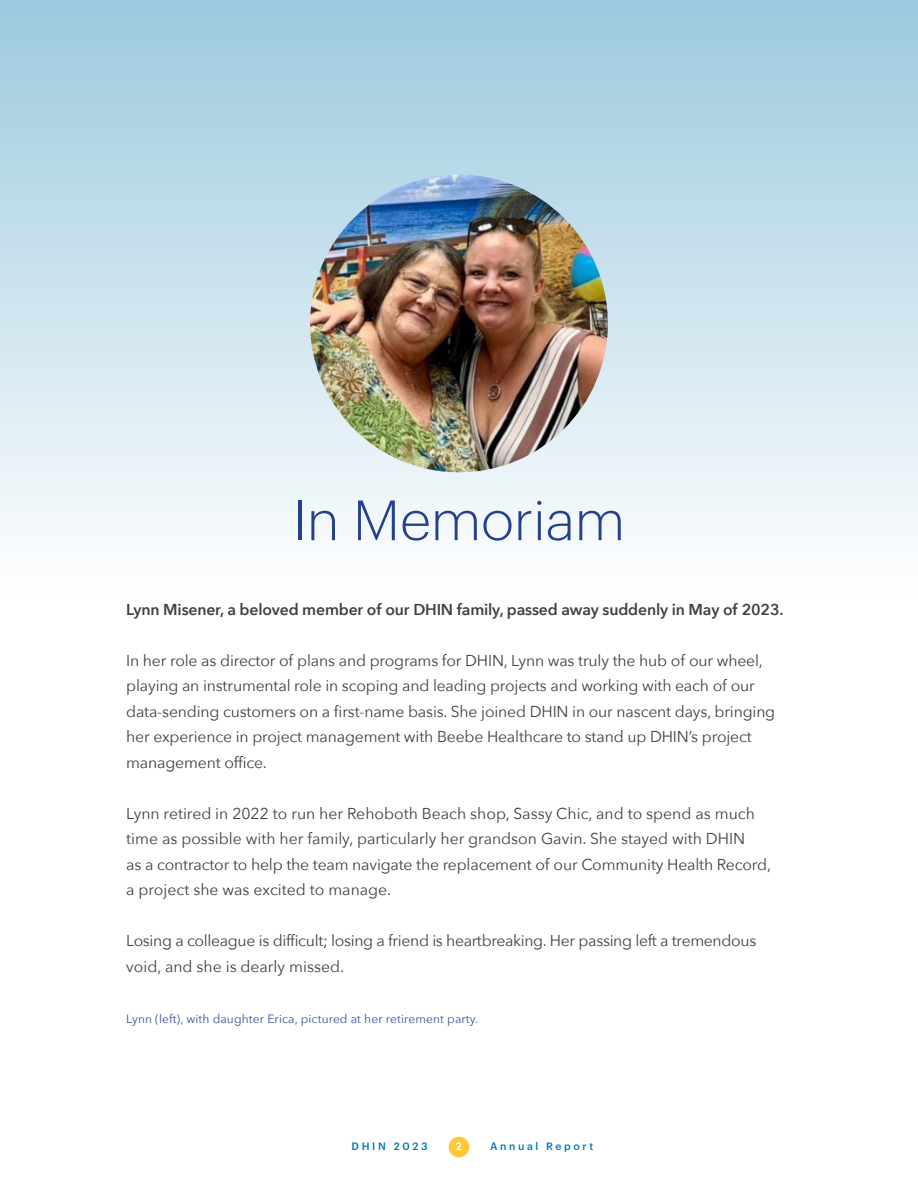
<style>
.page{position:relative;width:918px;height:1188px;background:#fff}
.page>*{position:absolute;margin:0;border:0;box-sizing:border-box;transform-origin:0 0}
.t1{font:300 55.5px "Graphik";color:#25408f}
.t2{font:15.75px/25.5px "Avenir Next";letter-spacing:-.01em;color:#414042}
.t3{font:600 15.75px "Avenir Next";letter-spacing:-.01em;color:#414042}
.t4{font:12px "Avenir Next";letter-spacing:.01em;color:#3b539a}
.t5{font:500 10.5px "Graphik";letter-spacing:.25em;color:#0377ad}
.t6{font:500 10.5px "Graphik";color:#fff}
</style>
<div class="page">
<div style="left:449px;top:1137px;width:20px;height:20px;background:#ffc83b;border-radius:50%"></div>
<div style="left:0;top:0;width:918px;height:594px;background:linear-gradient(to bottom,#9cc9de,#fefefe)"></div>
<img style="left:310px;top:175px;width:298px;height:297px;border-radius:149px">
<h1 class="t1" style="left:293px;top:480px;width:334px">In Memoriam</h1>
<p class="t3" style="left:126px;top:596px;width:659px">Lynn Misener, a beloved member of our DHIN family, passed away suddenly in May of 2023.</p>
<p class="t2" style="left:126px;top:647px;width:651px">In her role as director of plans and programs for DHIN, Lynn was truly the hub of our wheel, playing an instrumental role in scoping and leading projects and working with each of our data-sending customers on a first-name basis. She joined DHIN in our nascent days, bringing her experience in project management with Beebe Healthcare to stand up DHIN’s project management office.</p>
<p class="t2" style="left:126px;top:800px;width:646px">Lynn retired in 2022 to run her Rehoboth Beach shop, Sassy Chic, and to spend as much time as possible with her family, particularly her grandson Gavin. She stayed with DHIN<br>as a contractor to help the team navigate the replacement of our Community Health Record, a project she was excited to manage.</p>
<p class="t2" style="left:126px;top:927px;width:632px">Losing a colleague is difficult; losing a friend is heartbreaking. Her passing left a tremendous void, and she is dearly missed.</p>
<p class="t4" style="left:126px;top:1008px;width:354px">Lynn (left), with daughter Erica, pictured at her retirement party.</p>
<p class="t5" style="left:352px;top:1139px;width:77px">DHIN 2023</p>
<p class="t6" style="left:456px;top:1139px;width:8px">2</p>
<p class="t5" style="left:490px;top:1139px;width:105px">Annual Report</p>
</div>
